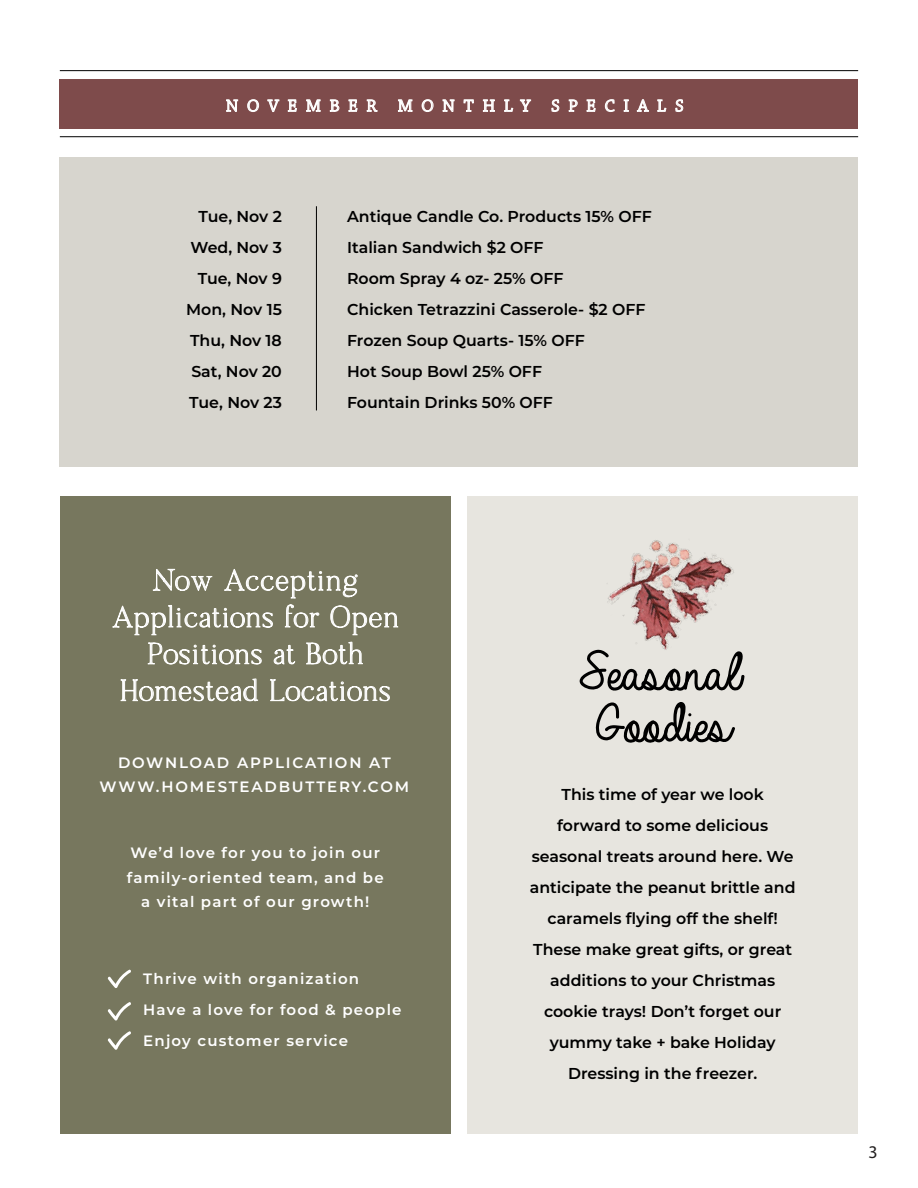
<style>
.page{position:relative;width:918px;height:1188px;background:#fff}
.page>*{position:absolute;margin:0;border:0;box-sizing:border-box;transform-origin:0 0}
.t1{font:56.7px/51.6px "Always In My Heart";color:#000}
.t2{font:30px/36.9px "Sundays";color:#fff;text-align:center}
.t3{font:18px "Myriad Pro";color:#221f1f}
.t4{font:17.7px "Chaparral Pro";letter-spacing:.48em;color:#fff}
.t5{font:600 15.9px/30.9px "Montserrat";color:#000}
.t6{font:600 15px/24.9px "Montserrat";letter-spacing:.08em;color:#fff;text-align:center}
.t7{font:600 15px/24.9px "Montserrat";letter-spacing:.12em;color:#fff;text-align:center}
</style>
<div class="page">
<div style="left:60px;top:496px;width:391px;height:637px;background:#77775e"></div>
<div style="left:467px;top:496px;width:391px;height:637px;background:#e7e5df"></div>
<div style="left:60px;top:157px;width:798px;height:310px;background:#d7d5ce"></div>
<div style="left:60px;top:79px;width:798px;height:49px;background:#7e4b4b"></div>
<hr style="left:60px;top:70px;width:798px;height:1px;background:#000">
<hr style="left:60px;top:136px;width:798px;height:1px;background:#000">
<svg style="left:226px;top:100px;width:12px;height:12px"></svg>
<svg style="left:247px;top:99px;width:12px;height:13px"></svg>
<svg style="left:267px;top:100px;width:12px;height:12px"></svg>
<svg style="left:288px;top:99px;width:9px;height:13px"></svg>
<svg style="left:306px;top:100px;width:15px;height:12px"></svg>
<svg style="left:330px;top:100px;width:9px;height:12px"></svg>
<svg style="left:349px;top:99px;width:8px;height:13px"></svg>
<svg style="left:367px;top:100px;width:10px;height:12px"></svg>
<svg style="left:398px;top:100px;width:14px;height:12px"></svg>
<svg style="left:422px;top:99px;width:11px;height:13px"></svg>
<svg style="left:443px;top:100px;width:11px;height:12px"></svg>
<svg style="left:464px;top:99px;width:10px;height:13px"></svg>
<svg style="left:483px;top:100px;width:12px;height:12px"></svg>
<svg style="left:504px;top:100px;width:9px;height:12px"></svg>
<svg style="left:520px;top:100px;width:11px;height:12px"></svg>
<svg style="left:552px;top:99px;width:7px;height:13px"></svg>
<svg style="left:569px;top:100px;width:9px;height:12px"></svg>
<svg style="left:587px;top:99px;width:9px;height:13px"></svg>
<svg style="left:605px;top:99px;width:9px;height:13px"></svg>
<svg style="left:624px;top:100px;width:5px;height:12px"></svg>
<svg style="left:637px;top:99px;width:12px;height:13px"></svg>
<svg style="left:657px;top:100px;width:9px;height:12px"></svg>
<svg style="left:676px;top:99px;width:7px;height:13px"></svg>
<hr style="left:316px;top:206px;width:1px;height:204px;background:#000">
<svg style="left:112px;top:568px;width:286px;height:68px"></svg>
<svg style="left:147px;top:642px;width:115px;height:23px"></svg>
<svg style="left:273px;top:645px;width:23px;height:20px"></svg>
<svg style="left:306px;top:642px;width:57px;height:23px"></svg>
<svg style="left:120px;top:679px;width:138px;height:23px"></svg>
<svg style="left:270px;top:679px;width:120px;height:23px"></svg>
<svg style="left:107px;top:969px;width:24px;height:19px"></svg>
<svg style="left:107px;top:1002px;width:24px;height:19px"></svg>
<svg style="left:107px;top:1031px;width:24px;height:19px"></svg>
<img style="left:607px;top:540px;width:127px;height:110px">
<p class="t4" style="left:226px;top:96px;width:459px">NOVEMBER MONTHLY SPECIALS</p>
<p class="t5" style="left:186px;top:200px;width:97px;text-align:right">Tue, Nov 2<br>Wed, Nov 3<br>Tue, Nov 9<br>Mon, Nov 15<br>Thu, Nov 18<br>Sat, Nov 20<br>Tue, Nov 23</p>
<p class="t5" style="left:347px;top:200px;width:306px">Antique Candle Co. Products 15% OFF<br>Italian Sandwich $2 OFF<br>Room Spray 4 oz- 25% OFF<br>Chicken Tetrazzini Casserole- $2 OFF<br>Frozen Soup Quarts- 15% OFF<br>Hot Soup Bowl 25% OFF<br>Fountain Drinks 50% OFF</p>
<h2 class="t2" style="left:111px;top:560px;width:289px">Now Accepting<br>Applications for Open<br>Positions at Both<br>Homestead Locations</h2>
<p class="t7" style="left:100px;top:749px;width:311px">DOWNLOAD APPLICATION AT<br>WWW.HOMESTEADBUTTERY.COM</p>
<p class="t6" style="left:127px;top:839px;width:258px">We’d love for you to join our family-oriented team, and be a vital part of our growth!</p>
<p class="t6" style="left:143px;top:963px;width:260px;line-height:30.9px;text-align:left">Thrive with organization<br>Have a love for food &amp; people<br>Enjoy customer service</p>
<h1 class="t1" style="left:572px;top:649px;width:160px">Seasonal<br>Goodies</h1>
<p class="t5" style="left:530px;top:778px;width:267px;text-align:center">This time of year we look forward to some delicious seasonal treats around here. We anticipate the peanut brittle and caramels flying off the shelf!<br>These make great gifts, or great additions to your Christmas cookie trays! Don’t forget our yummy take + bake Holiday<br>Dressing in the freezer.</p>
<p class="t3" style="left:869px;top:1140px;width:11px">3</p>
</div>
